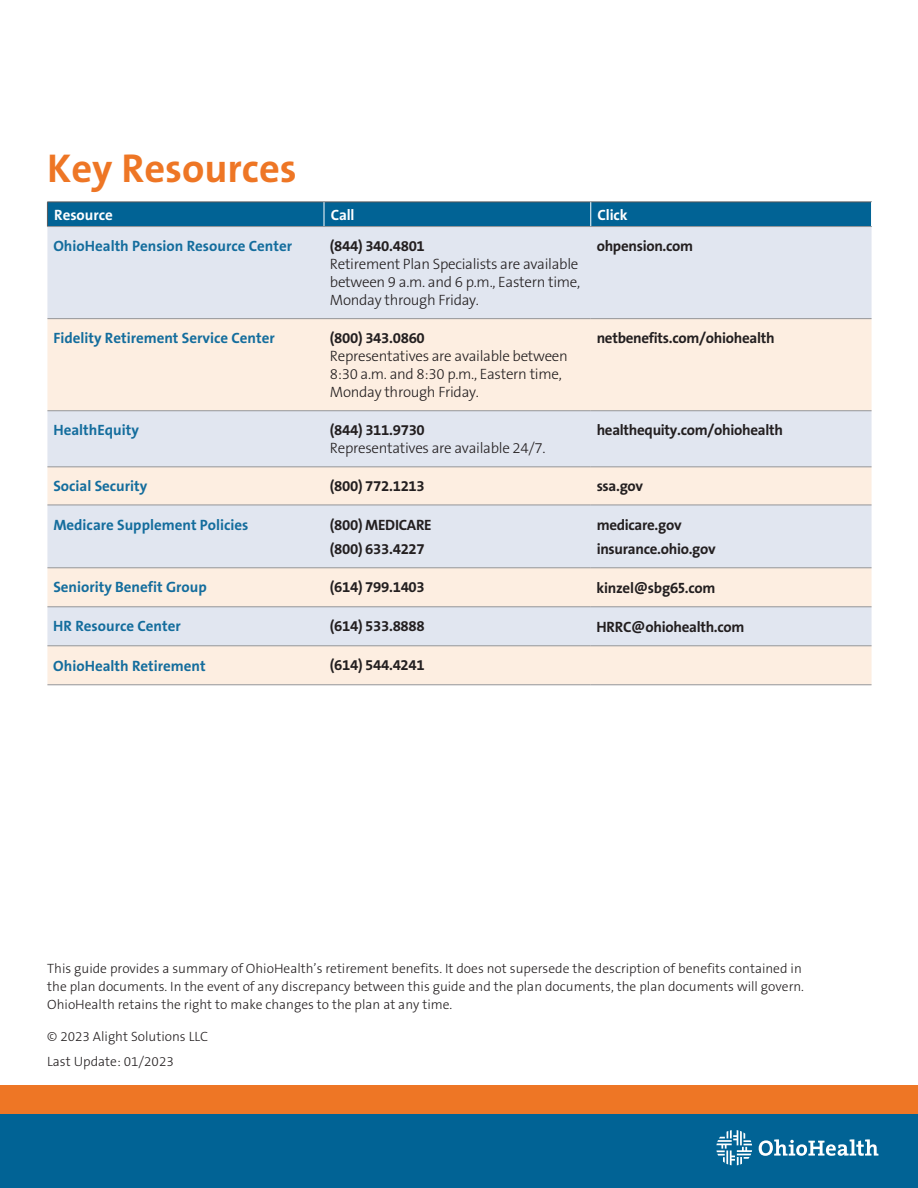
<style>
.page{position:relative;width:918px;height:1188px;background:#fff}
.page>*{position:absolute;margin:0;border:0;box-sizing:border-box;transform-origin:0 0}
.t1{font:700 40.5px "The Sans B7";color:#ee7625}
.t2{font:700 15px/24.8px "The Sans B7";letter-spacing:-.02em;color:#231f20}
.t3{font:300 15px/18px "The Sans B3";letter-spacing:-.02em;color:#231f20}
.t4{font:700 15px "The Sans B7";color:#146d9d}
.t5{font:700 15px "The Sans B7";letter-spacing:-.005em;color:#fff}
.t6{font:300 13.5px/18px "The Sans B3";color:#231f20}
.s1{font-family:"The Sans Bold Caps";font-weight:400}
</style>
<div class="page">
<div style="left:0;top:1113px;width:918px;height:75px;background:#016395"></div>
<div style="left:0;top:1085px;width:918px;height:28px;background:#ee7625"></div>
<svg style="left:716px;top:1130px;width:36px;height:35px"></svg>
<svg style="left:759px;top:1139px;width:119px;height:17px"></svg>
<div style="left:47px;top:227px;width:825px;height:91px;background:#e1e6f0"></div>
<svg style="left:47px;top:319px;width:825px;height:366px;background:#efe9e6"></svg>
<div style="left:47px;top:202px;width:825px;height:24px;background:#016395"></div>
<hr style="left:47px;top:226px;width:277px;height:1px;background:#939598">
<hr style="left:324px;top:226px;width:267px;height:1px;background:#939598">
<hr style="left:591px;top:226px;width:281px;height:1px;background:#939598">
<hr style="left:47px;top:318px;width:277px;height:1px;background:#939598">
<hr style="left:324px;top:318px;width:267px;height:1px;background:#939598">
<hr style="left:591px;top:318px;width:281px;height:1px;background:#939598">
<hr style="left:47px;top:410px;width:277px;height:1px;background:#939598">
<hr style="left:324px;top:410px;width:267px;height:1px;background:#939598">
<hr style="left:591px;top:410px;width:281px;height:1px;background:#939598">
<hr style="left:47px;top:467px;width:277px;height:1px;background:#939598">
<hr style="left:324px;top:467px;width:267px;height:1px;background:#939598">
<hr style="left:591px;top:467px;width:281px;height:1px;background:#939598">
<hr style="left:47px;top:505px;width:277px;height:1px;background:#939598">
<hr style="left:324px;top:505px;width:267px;height:1px;background:#939598">
<hr style="left:591px;top:505px;width:281px;height:1px;background:#939598">
<hr style="left:47px;top:568px;width:277px;height:1px;background:#939598">
<hr style="left:324px;top:568px;width:267px;height:1px;background:#939598">
<hr style="left:591px;top:568px;width:281px;height:1px;background:#939598">
<hr style="left:47px;top:607px;width:277px;height:1px;background:#939598">
<hr style="left:324px;top:607px;width:267px;height:1px;background:#939598">
<hr style="left:591px;top:607px;width:281px;height:1px;background:#939598">
<hr style="left:47px;top:646px;width:277px;height:1px;background:#939598">
<hr style="left:324px;top:646px;width:267px;height:1px;background:#939598">
<hr style="left:591px;top:646px;width:281px;height:1px;background:#939598">
<hr style="left:47px;top:685px;width:277px;height:1px;background:#939598">
<hr style="left:324px;top:685px;width:267px;height:1px;background:#939598">
<hr style="left:591px;top:685px;width:281px;height:1px;background:#939598">
<h1 class="t1" style="left:47px;top:147px;width:251px">Key Resources</h1>
<p class="t5" style="left:54px;top:207px;width:60px">Resource</p>
<p class="t5" style="left:331px;top:207px;width:25px">Call</p>
<p class="t5" style="left:598px;top:207px;width:32px">Click</p>
<p class="t4" style="left:53px;top:238px;width:240px">OhioHealth Pension Resource Center</p>
<p class="t2" style="left:330px;top:235px;width:96px">(844) 340.4801</p>
<p class="t3" style="left:330px;top:256px;width:252px">Retirement Plan Specialists are available between 9 a.m. and 6 p.m., Eastern time,<br>Monday through Friday.</p>
<p class="t2" style="left:597px;top:235px;width:98px">ohpension.com</p>
<p class="t4" style="left:53px;top:330px;width:223px">Fidelity Retirement Service Center</p>
<p class="t2" style="left:330px;top:327px;width:96px">(800) 343.0860</p>
<p class="t3" style="left:330px;top:348px;width:239px">Representatives are available between<br>8:30 a.m. and 8:30 p.m., Eastern time,<br>Monday through Friday.</p>
<p class="t4" style="left:53px;top:422px;width:87px">HealthEquity</p>
<p class="t2" style="left:330px;top:419px;width:96px">(844) 311.9730</p>
<p class="t3" style="left:330px;top:440px;width:217px">Representatives are available 24/7.</p>
<p class="t2" style="left:597px;top:327px;width:179px">netbenefits.com/ohiohealth</p>
<p class="t2" style="left:597px;top:419px;width:188px">healthequity.com/ohiohealth</p>
<p class="t4" style="left:53px;top:478px;width:95px">Social Security</p>
<p class="t2" style="left:330px;top:475px;width:96px">(800) 772.1213</p>
<p class="t2" style="left:597px;top:475px;width:48px">ssa.gov</p>
<p class="t4" style="left:53px;top:517px;width:197px">Medicare Supplement Policies</p>
<p class="t2" style="left:330px;top:513px;width:103px">(800) MEDICARE (800) 633.4227</p>
<p class="t2" style="left:597px;top:513px;width:121px">medicare.gov insurance.ohio.gov</p>
<p class="t4" style="left:53px;top:579px;width:155px">Seniority Benefit Group</p>
<p class="t2" style="left:330px;top:576px;width:96px">(614) 799.1403</p>
<p class="t2" style="left:597px;top:577px;width:120px">kinzel@sbg<span class="s1">65</span>.com</p>
<p class="t4" style="left:53px;top:618px;width:129px">HR Resource Center</p>
<p class="t2" style="left:330px;top:615px;width:96px">(614) 533.8888</p>
<p class="t2" style="left:597px;top:616px;width:149px">HRRC@ohiohealth.com</p>
<p class="t4" style="left:53px;top:658px;width:154px">OhioHealth Retirement</p>
<p class="t2" style="left:330px;top:654px;width:96px">(614) 544.4241</p>
<p class="t6" style="left:47px;top:961px;width:758px">This guide provides a summary of OhioHealth’s retirement benefits. It does not supersede the description of benefits contained in the plan documents. In the event of any discrepancy between this guide and the plan documents, the plan documents will govern.<br>OhioHealth retains the right to make changes to the plan at any time.</p>
<p class="t6" style="left:47px;top:1025px;width:162px;line-height:24.8px">© 2023 Alight Solutions LLC<br>Last Update: 01/2023</p>
</div>
